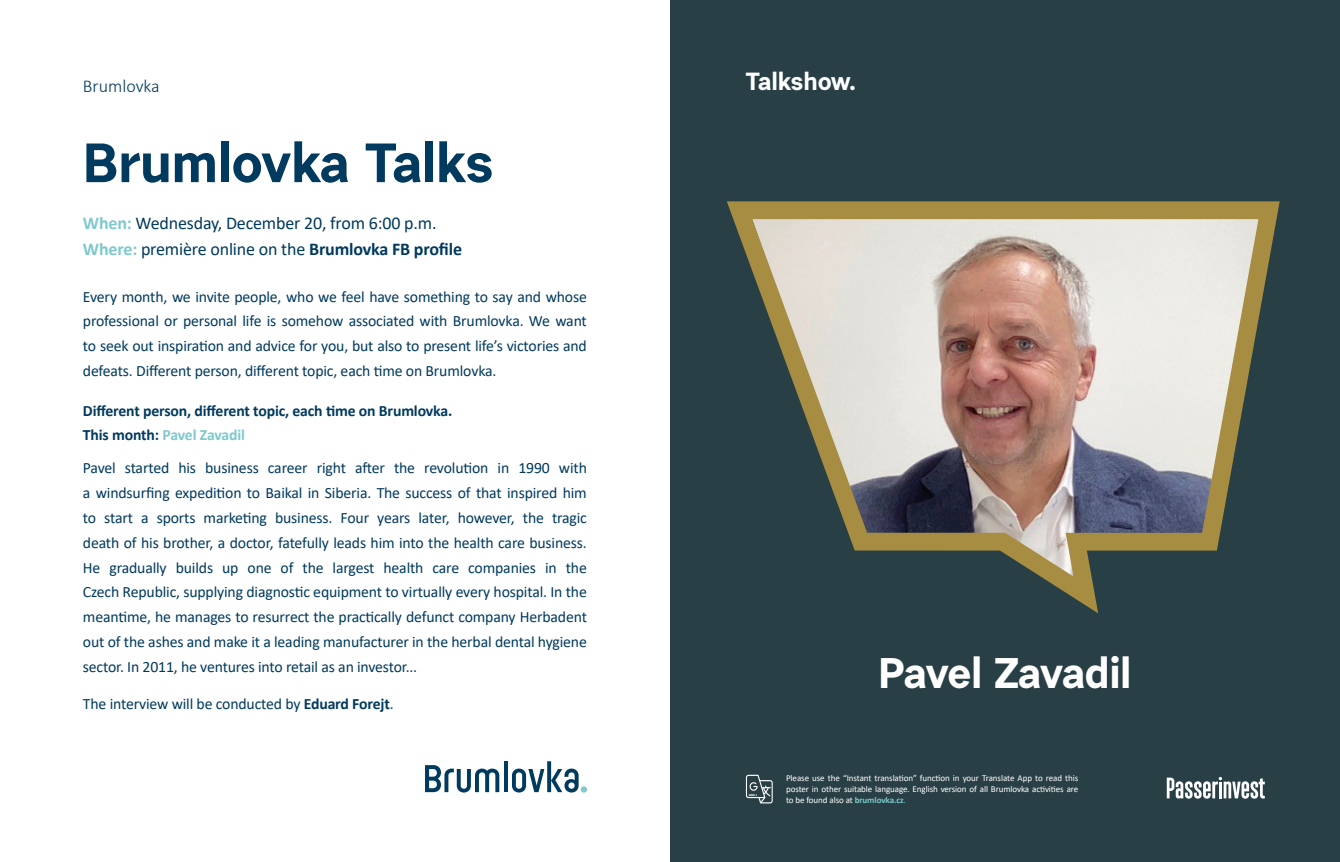
<style>
.page{position:relative;width:1340px;height:862px;background:#fff}
.page>*{position:absolute;margin:0;border:0;box-sizing:border-box;transform-origin:0 0}
.t1{font:700 55.12px "Urban Grotesk Re Bo";letter-spacing:-.01em;color:#003a5e}
.t2{font:700 42.75px "Urban Grotesk Re Bo";letter-spacing:-.015em;color:#fff}
.t3{font:700 24.75px "Urban Grotesk Re Bo";letter-spacing:-.01em;color:#fff}
.t4{font:18px/26.3px "Calibri";letter-spacing:-.01em;color:#003a5e}
.t5{font:300 18px "Calibri";color:#003a5e}
.t6{font:15.75px/24.8px "Calibri";letter-spacing:-.01em;color:#003a5e;text-align:justify}
.t7{font:700 15.75px/24.8px "Calibri";letter-spacing:-.01em;color:#003a5e}
.t8{font:9px/10.8px "Calibri";letter-spacing:-.01em;color:#fff;text-align:justify}
.s1{font-weight:700;color:#7ec9cd}
.s2{font-weight:700}
.s3{color:#7ec9cd}
</style>
<div class="page">
<div style="left:670px;top:0;width:669px;height:861px;background:#293f46"></div>
<svg style="left:425px;top:765px;width:74px;height:27px"></svg>
<svg style="left:504px;top:761px;width:3px;height:30px"></svg>
<svg style="left:512px;top:761px;width:66px;height:31px"></svg>
<svg style="left:580px;top:785px;width:7px;height:7px"></svg>
<svg style="left:746px;top:774px;width:26px;height:29px"></svg>
<svg style="left:1166px;top:777px;width:98px;height:21px"></svg>
<svg style="left:727px;top:201px;width:552px;height:412px"></svg>
<p class="t5" style="left:83px;top:75px;width:78px">Brumlovka</p>
<h1 class="t1" style="left:83px;top:127px;width:412px">Brumlovka Talks</h1>
<p class="t4" style="left:83px;top:209px;width:380px"><span class="s1">When:</span> Wednesday, December 20, from 6:00 p.m.<br><span class="s1">Where:</span> première online on the <span class="s2">Brumlovka FB profile</span></p>
<p class="t6" style="left:83px;top:283px;width:505px">Every month, we invite people, who we feel have something to say and whose professional or personal life is somehow associated with Brumlovka. We want to seek out inspiration and advice for you, but also to present life’s victories and defeats. Different person, different topic, each time on Brumlovka.</p>
<p class="t7" style="left:83px;top:397px;width:371px">Different person, different topic, each time on Brumlovka.<br>This month: <span class="s3">Pavel Zavadil</span></p>
<p class="t6" style="left:83px;top:455px;width:505px">Pavel started his business career right after the revolution in 1990 with a windsurfing expedition to Baikal in Siberia. The success of that inspired him to start a sports marketing business. Four years later, however, the tragic death of his brother, a doctor, fatefully leads him into the health care business.<br>He gradually builds up one of the largest health care companies in the Czech Republic, supplying diagnostic equipment to virtually every hospital. In the meantime, he manages to resurrect the practically defunct company Herbadent out of the ashes and make it a leading manufacturer in the herbal dental hygiene sector. In 2011, he ventures into retail as an investor...</p>
<p class="t6" style="left:83px;top:690px;width:312px">The interview will be conducted by <span class="s2">Eduard Forejt</span>.</p>
<h3 class="t3" style="left:746px;top:66px;width:112px">Talkshow.</h3>
<h2 class="t2" style="left:878px;top:645px;width:255px">Pavel Zavadil</h2>
<p class="t8" style="left:786px;top:772px;width:294px">Please use the “Instant translation” function in your Translate App to read this poster in other suitable language. English version of all Brumlovka activities are to be found also at <span class="s1">brumlovka.cz</span><span class="s3">.</span></p>
</div>
